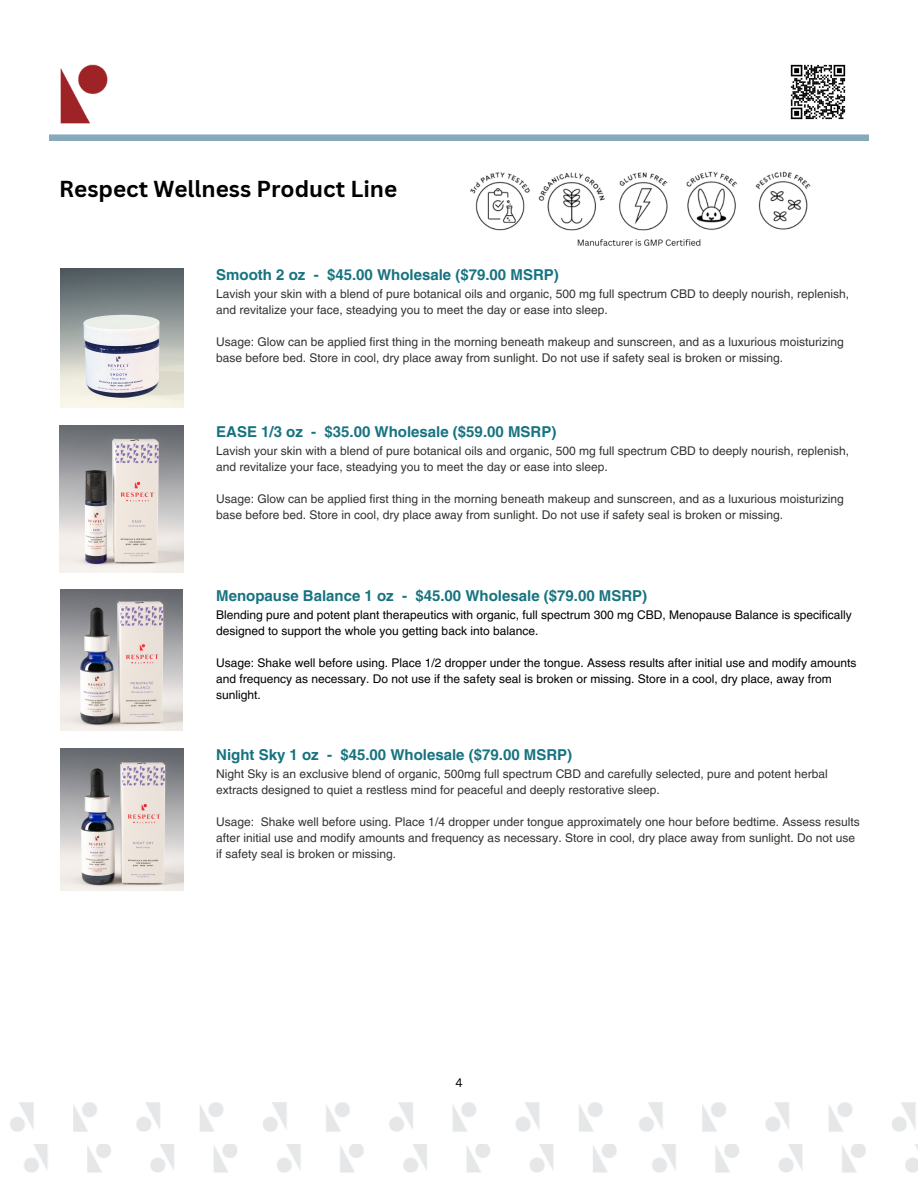
<style>
.page{position:relative;width:918px;height:1188px;background:#fff}
.page>*{position:absolute;margin:0;border:0;box-sizing:border-box;transform-origin:0 0}
.t1{font:700 22.5px "Canva Sans";color:#000}
.t2{font:700 15px "Helvetica LT Pro";color:#177380}
.t3{font:12px/16px "Helvetica LT Pro";color:#333330}
.t4{font:12px/16px "Helvetica LT Pro";color:#000}
.t5{font:12px "Canva Sans";color:#000}
</style>
<div class="page">
<img style="left:24px;top:1144px;width:593px;height:29px">
<img style="left:652px;top:1144px;width:266px;height:29px">
<img style="left:10px;top:1102px;width:593px;height:30px">
<img style="left:639px;top:1102px;width:277px;height:30px">
<img style="left:61px;top:749px;width:122px;height:141px">
<img style="left:61px;top:268px;width:122px;height:140px">
<img style="left:59px;top:426px;width:124px;height:146px">
<img style="left:61px;top:590px;width:121px;height:140px">
<img style="left:790px;top:64px;width:56px;height:56px">
<img style="left:60px;top:64px;width:48px;height:60px">
<img style="left:470px;top:171px;width:341px;height:75px">
<p class="t1" style="left:59px;top:173px;width:340px">Respect Wellness Product Line</p>
<p class="t2" style="left:216px;top:269px;width:344px">Smooth 2 oz - $45.00 Wholesale ($79.00 MSRP)</p>
<p class="t3" style="left:216px;top:287px;width:634px">Lavish your skin with a blend of pure botanical oils and organic, 500 mg full spectrum CBD to deeply nourish, replenish, and revitalize your face, steadying you to meet the day or ease into sleep.</p>
<p class="t3" style="left:216px;top:335px;width:629px">Usage: Glow can be applied first thing in the morning beneath makeup and sunscreen, and as a luxurious moisturizing base before bed. Store in cool, dry place away from sunlight. Do not use if safety seal is broken or missing.</p>
<p class="t2" style="left:216px;top:427px;width:342px">EASE 1/3 oz - $35.00 Wholesale ($59.00 MSRP)</p>
<p class="t3" style="left:216px;top:444px;width:634px">Lavish your skin with a blend of pure botanical oils and organic, 500 mg full spectrum CBD to deeply nourish, replenish, and revitalize your face, steadying you to meet the day or ease into sleep.</p>
<p class="t3" style="left:216px;top:492px;width:629px">Usage: Glow can be applied first thing in the morning beneath makeup and sunscreen, and as a luxurious moisturizing base before bed. Store in cool, dry place away from sunlight. Do not use if safety seal is broken or missing.</p>
<p class="t2" style="left:216px;top:590px;width:433px">Menopause Balance 1 oz - $45.00 Wholesale ($79.00 MSRP)</p>
<p class="t4" style="left:216px;top:608px;width:637px">Blending pure and potent plant therapeutics with organic, full spectrum 300 mg CBD, Menopause Balance is specifically designed to support the whole you getting back into balance.</p>
<p class="t4" style="left:216px;top:656px;width:642px">Usage: Shake well before using. Place 1/2 dropper under the tongue. Assess results after initial use and modify amounts and frequency as necessary. Do not use if the safety seal is broken or missing. Store in a cool, dry place, away from sunlight.</p>
<p class="t2" style="left:216px;top:749px;width:357px">Night Sky 1 oz - $45.00 Wholesale ($79.00 MSRP)</p>
<p class="t3" style="left:216px;top:767px;width:613px">Night Sky is an exclusive blend of organic, 500mg full spectrum CBD and carefully selected, pure and potent herbal extracts designed to quiet a restless mind for peaceful and deeply restorative sleep.</p>
<p class="t3" style="left:216px;top:815px;width:645px">Usage: Shake well before using. Place 1/4 dropper under tongue approximately one hour before bedtime. Assess results after initial use and modify amounts and frequency as necessary. Store in cool, dry place away from sunlight. Do not use if safety seal is broken or missing.</p>
<p class="t5" style="left:455px;top:1075px;width:9px">4</p>
</div>
